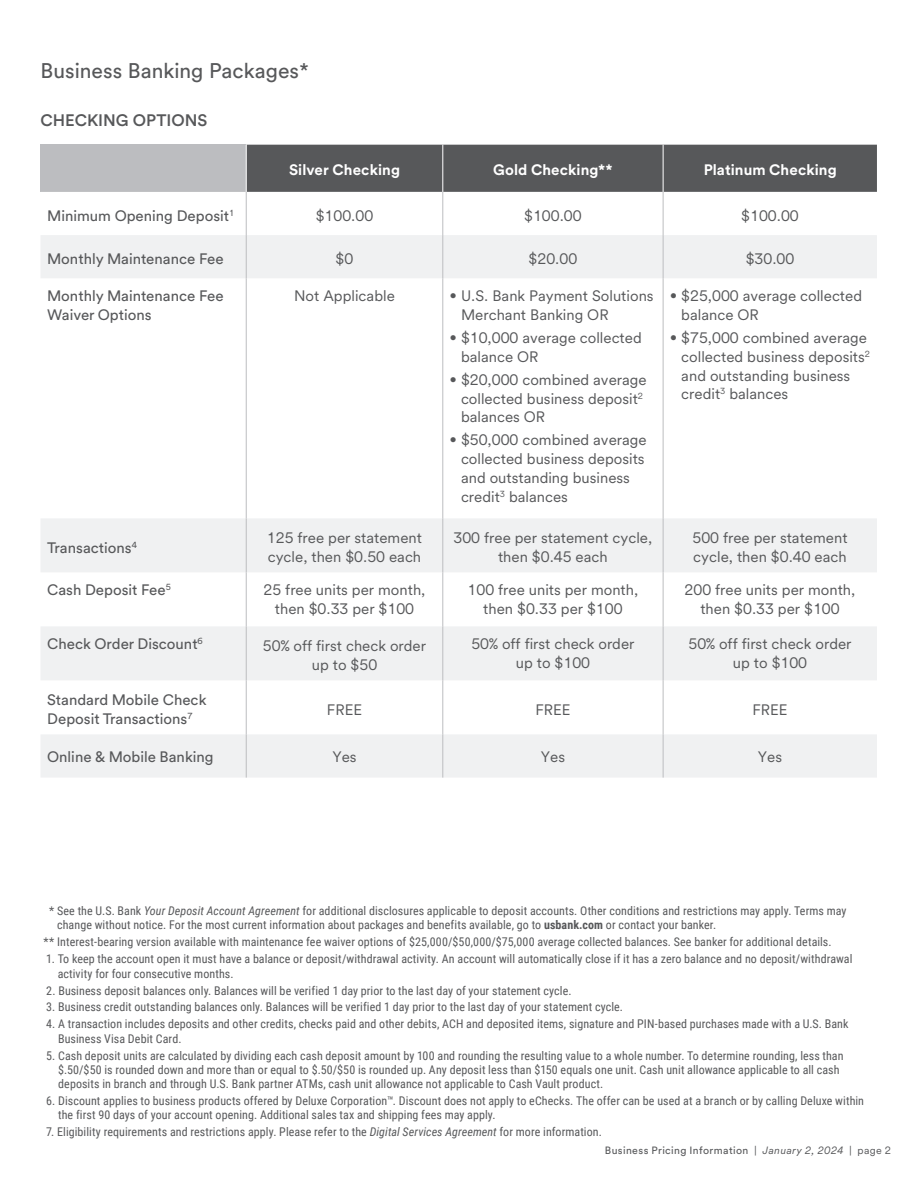
<style>
.page{position:relative;width:918px;height:1188px;background:#fff}
.page>*{position:absolute;margin:0;border:0;box-sizing:border-box;transform-origin:0 0}
.Page_1-Level_1_HL{font:21px "U.S.Bank Circular";color:#57585a}
.Table_header_-_white{font:500 16.5px "U.S.Bank Circular";color:#57585a}
.Chart_Body{font:15px/18.8px "U.S.Bank Circular";color:#57585a}
.Chart_Body-2{font:15px/18.8px "U.S.Bank Circular";color:#57585a}
.Chart_Body-3{font:700 15px "U.S.Bank Circular";letter-spacing:.005em;color:#fff}
.t1{font:12px/14.2px "Roboto Condensed";letter-spacing:.005em;color:#57585a}
.t2{font:10.5px "U.S.Bank Circular";letter-spacing:.035em;color:#57585a}
.s1{font-style:italic}
.s2{font-weight:700}
.s3{font-style:inherit}
</style>
<div class="page">
<div style="left:40px;top:145px;width:206px;height:47px;background:#bcbdc0"></div>
<div style="left:247px;top:145px;width:630px;height:47px;background:#57585a"></div>
<svg style="left:41px;top:235px;width:836px;height:543px"></svg>
<hr style="left:246px;top:192px;width:1px;height:43px;background:#bcbdc0">
<hr style="left:442px;top:192px;width:1px;height:43px;background:#bcbdc0">
<hr style="left:663px;top:192px;width:1px;height:43px;background:#bcbdc0">
<hr style="left:246px;top:235px;width:1px;height:43px;background:#bcbdc0">
<hr style="left:442px;top:235px;width:1px;height:43px;background:#bcbdc0">
<hr style="left:663px;top:235px;width:1px;height:43px;background:#bcbdc0">
<hr style="left:246px;top:278px;width:1px;height:240px;background:#bcbdc0">
<hr style="left:442px;top:278px;width:1px;height:240px;background:#bcbdc0">
<hr style="left:663px;top:278px;width:1px;height:240px;background:#bcbdc0">
<hr style="left:246px;top:518px;width:1px;height:54px;background:#bcbdc0">
<hr style="left:442px;top:518px;width:1px;height:54px;background:#bcbdc0">
<hr style="left:663px;top:518px;width:1px;height:54px;background:#bcbdc0">
<hr style="left:246px;top:572px;width:1px;height:54px;background:#bcbdc0">
<hr style="left:442px;top:572px;width:1px;height:54px;background:#bcbdc0">
<hr style="left:663px;top:572px;width:1px;height:54px;background:#bcbdc0">
<hr style="left:246px;top:626px;width:1px;height:54px;background:#bcbdc0">
<hr style="left:442px;top:626px;width:1px;height:54px;background:#bcbdc0">
<hr style="left:663px;top:626px;width:1px;height:54px;background:#bcbdc0">
<hr style="left:246px;top:680px;width:1px;height:54px;background:#bcbdc0">
<hr style="left:442px;top:680px;width:1px;height:54px;background:#bcbdc0">
<hr style="left:663px;top:680px;width:1px;height:54px;background:#bcbdc0">
<hr style="left:246px;top:734px;width:1px;height:44px;background:#bcbdc0">
<hr style="left:442px;top:734px;width:1px;height:44px;background:#bcbdc0">
<hr style="left:663px;top:734px;width:1px;height:44px;background:#bcbdc0">
<hr style="left:442px;top:145px;width:1px;height:47px;background:#fff">
<hr style="left:663px;top:145px;width:1px;height:47px;background:#fff">
<h2 class="Page_1-Level_1_HL" style="left:40px;top:57px;width:270px">Business Banking Packages*</h2>
<p class="Table_header_-_white" style="left:40px;top:109px;width:168px">CHECKING OPTIONS</p>
<p class="Chart_Body-3" style="left:289px;top:160px;width:113px">Silver Checking</p>
<p class="Chart_Body-3" style="left:493px;top:160px;width:121px">Gold Checking**</p>
<p class="Chart_Body-3" style="left:704px;top:160px;width:135px">Platinum Checking</p>
<p class="Chart_Body-2" style="left:47px;top:205px;width:189px">Minimum Opening Deposit<sup>1</sup></p>
<p class="Chart_Body" style="left:316px;top:205px;width:59px">$100.00</p>
<p class="Chart_Body" style="left:524px;top:205px;width:59px">$100.00</p>
<p class="Chart_Body" style="left:741px;top:205px;width:59px">$100.00</p>
<p class="Chart_Body-2" style="left:47px;top:249px;width:178px">Monthly Maintenance Fee</p>
<p class="Chart_Body" style="left:336px;top:249px;width:19px">$0</p>
<p class="Chart_Body" style="left:529px;top:249px;width:50px">$20.00</p>
<p class="Chart_Body" style="left:746px;top:249px;width:50px">$30.00</p>
<p class="Chart_Body-2" style="left:47px;top:286px;width:178px">Monthly Maintenance Fee<br>Waiver Options</p>
<p class="Chart_Body" style="left:294px;top:286px;width:102px">Not Applicable</p>
<p class="Chart_Body" style="left:461px;top:286px;width:194px;text-indent:-11px">• U.S. Bank Payment Solutions<br>Merchant Banking OR</p>
<p class="Chart_Body" style="left:461px;top:328px;width:182px;text-indent:-11px">• $10,000 average collected balance OR</p>
<p class="Chart_Body" style="left:461px;top:370px;width:187px;text-indent:-11px">• $20,000 combined average collected business deposit<sup>2 </sup>balances OR</p>
<p class="Chart_Body" style="left:461px;top:430px;width:187px;text-indent:-11px">• $50,000 combined average collected business deposits and outstanding business credit<sup>3</sup> balances</p>
<p class="Chart_Body" style="left:681px;top:286px;width:182px;text-indent:-11px">• $25,000 average collected balance OR</p>
<p class="Chart_Body" style="left:681px;top:328px;width:190px;text-indent:-11px">• $75,000 combined average collected business deposits<sup>2 </sup>and outstanding business credit<sup>3</sup> balances</p>
<p class="Chart_Body-2" style="left:47px;top:537px;width:91px">Transactions<sup>4</sup></p>
<p class="Chart_Body" style="left:267px;top:528px;width:157px">125 free per statement cycle, then $0.50 each</p>
<p class="Chart_Body" style="left:454px;top:528px;width:200px;text-align:center">300 free per statement cycle, then $0.45 each</p>
<p class="Chart_Body" style="left:692px;top:528px;width:157px">500 free per statement cycle, then $0.40 each</p>
<p class="Chart_Body-2" style="left:47px;top:580px;width:125px">Cash Deposit Fee<sup>5</sup></p>
<p class="Chart_Body" style="left:264px;top:580px;width:163px;text-align:center">25 free units per month, then $0.33 per $100</p>
<p class="Chart_Body" style="left:468px;top:580px;width:172px;text-align:center">100 free units per month, then $0.33 per $100</p>
<p class="Chart_Body" style="left:685px;top:580px;width:172px;text-align:center">200 free units per month, then $0.33 per $100</p>
<p class="Chart_Body-2" style="left:47px;top:634px;width:157px">Check Order Discount<sup>6</sup></p>
<p class="Chart_Body" style="left:263px;top:636px;width:165px;text-align:center">50% off first check order up to $50</p>
<p class="Chart_Body" style="left:471px;top:634px;width:165px;text-align:center">50% off first check order up to $100</p>
<p class="Chart_Body" style="left:688px;top:634px;width:165px;text-align:center">50% off first check order up to $100</p>
<p class="Chart_Body-2" style="left:47px;top:690px;width:161px">Standard Mobile Check<br>Deposit Transactions<sup>7</sup></p>
<p class="Chart_Body" style="left:327px;top:699px;width:37px">FREE</p>
<p class="Chart_Body" style="left:535px;top:699px;width:37px">FREE</p>
<p class="Chart_Body" style="left:752px;top:699px;width:37px">FREE</p>
<p class="Chart_Body-2" style="left:47px;top:747px;width:168px">Online &amp; Mobile Banking</p>
<p class="Chart_Body" style="left:332px;top:747px;width:26px">Yes</p>
<p class="Chart_Body" style="left:541px;top:747px;width:26px">Yes</p>
<p class="Chart_Body" style="left:758px;top:747px;width:26px">Yes</p>
<p class="t1" style="left:57px;top:903px;width:791px;text-indent:-8px">* See the U.S. Bank <span class="s1">Your Deposit Account Agreement</span> for additional disclosures applicable to deposit accounts. Other conditions and restrictions may apply. Terms may change without notice. For the most current information about packages and benefits available, go to <span class="s2">usbank.com</span> or contact your banker.</p>
<p class="t1" style="left:43px;top:935px;width:790px">** Interest-bearing version available with maintenance fee waiver options of $25,000/$50,000/$75,000 average collected balances. See banker for additional details.</p>
<p class="t1" style="left:58px;top:951px;width:796px;text-indent:-11px">1. To keep the account open it must have a balance or deposit/withdrawal activity. An account will automatically close if it has a zero balance and no deposit/withdrawal activity for four consecutive months.</p>
<p class="t1" style="left:46px;top:983px;width:527px">2. Business deposit balances only. Balances will be verified 1 day prior to the last day of your statement cycle.</p>
<p class="t1" style="left:46px;top:1000px;width:578px">3. Business credit outstanding balances only. Balances will be verified 1 day prior to the last day of your statement cycle.</p>
<p class="t1" style="left:58px;top:1017px;width:792px;text-indent:-12px">4. A transaction includes deposits and other credits, checks paid and other debits, ACH and deposited items, signature and PIN-based purchases made with a U.S. Bank<br>Business Visa Debit Card.</p>
<p class="t1" style="left:58px;top:1048px;width:787px;text-indent:-12px">5. Cash deposit units are calculated by dividing each cash deposit amount by 100 and rounding the resulting value to a whole number. To determine rounding, less than $.50/$50 is rounded down and more than or equal to $.50/$50 is rounded up. Any deposit less than $150 equals one unit. Cash unit allowance applicable to all cash deposits in branch and through U.S. Bank partner ATMs, cash unit allowance not applicable to Cash Vault product.</p>
<p class="t1" style="left:58px;top:1093px;width:807px;text-indent:-12px">6. Discount applies to business products offered by Deluxe Corporation™. Discount does not apply to eChecks. The offer can be used at a branch or by calling Deluxe within the first 90 days of your account opening. Additional sales tax and shipping fees may apply.</p>
<p class="t1" style="left:46px;top:1124px;width:557px">7. Eligibility requirements and restrictions apply. Please refer to the <span class="s1">Digital Services Agreement</span> for more information.</p>
<p class="t2" style="left:605px;top:1143px;width:288px">Business Pricing Information <span class="s3">|</span> <span class="s1">January 2, 2024</span> <span class="s3">| page 2</span></p>
</div>
